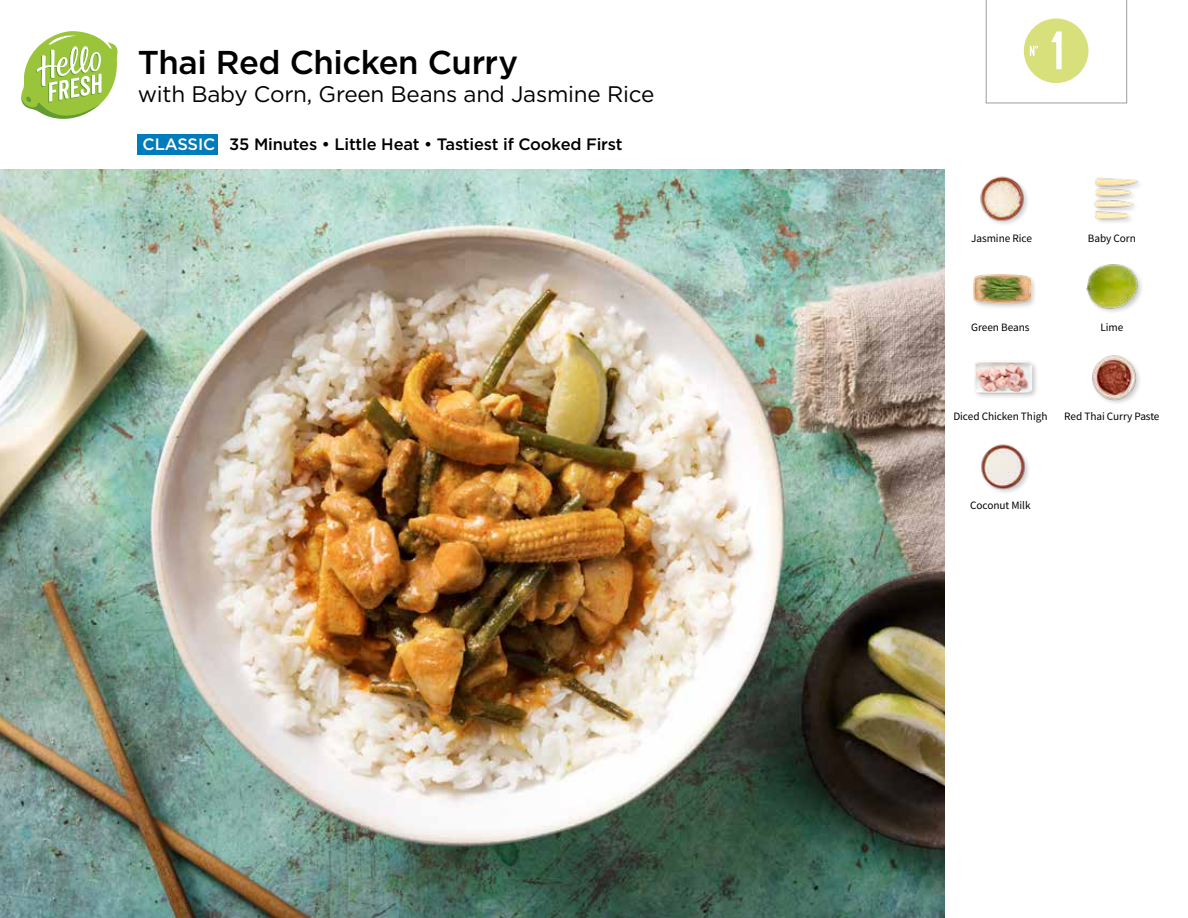
<style>
.page{position:relative;width:1188px;height:918px;background:#fff}
.page>*{position:absolute;margin:0;border:0;box-sizing:border-box;transform-origin:0 0}
.t1{font:54px "Kapra";color:#fff}
.t2{font:500 33px "Gotham";letter-spacing:-.015em;color:#000}
.t3{font:22.5px "Gotham";letter-spacing:-.01em;color:#000}
.t4{font:500 16.5px "Gotham";letter-spacing:-.01em;color:#000}
.t5{font:11.25px "Source Sans Pro";letter-spacing:-.005em;color:#000}
.s1{color:#fff}
</style>
<div class="page">
<svg style="left:21px;top:31px;width:97px;height:88px"></svg>
<img style="left:0;top:170px;width:945px;height:748px">
<div style="left:138px;top:134px;width:80px;height:20px;background:#007bbb"></div>
<img style="left:981px;top:444px;width:48px;height:49px">
<div style="left:973px;top:360px;width:66px;height:40px;background:#000;opacity:.2"></div>
<img style="left:975px;top:360px;width:57px;height:40px">
<img style="left:1092px;top:355px;width:48px;height:48px">
<img style="left:1086px;top:264px;width:55px;height:48px">
<div style="left:971px;top:272px;width:66px;height:38px;background:#000;opacity:.2"></div>
<img style="left:973px;top:272px;width:58px;height:38px">
<img style="left:980px;top:176px;width:48px;height:48px">
<img style="left:1094px;top:177px;width:45px;height:46px">
<svg style="left:986px;top:0;width:141px;height:104px"></svg>
<h2 class="t2" style="left:138px;top:41px;width:382px">Thai Red Chicken Curry</h2>
<h3 class="t3" style="left:138px;top:82px;width:518px">with Baby Corn, Green Beans and Jasmine Rice</h3>
<h3 class="t4" style="left:143px;top:133px;width:481px"><span class="s1">CLASSIC</span> 35 Minutes • Little Heat • Tastiest if Cooked First</h3>
<h1 class="t1" style="left:1051px;top:19px;width:15px">1</h1>
<p class="t5" style="left:971px;top:231px;width:62px">Jasmine Rice</p>
<p class="t5" style="left:1088px;top:231px;width:50px">Baby Corn</p>
<p class="t5" style="left:971px;top:320px;width:60px">Green Beans</p>
<p class="t5" style="left:1100px;top:320px;width:24px">Lime</p>
<p class="t5" style="left:953px;top:409px;width:96px">Diced Chicken Thigh</p>
<p class="t5" style="left:1064px;top:409px;width:97px">Red Thai Curry Paste</p>
<p class="t5" style="left:970px;top:498px;width:62px">Coconut Milk</p>
</div>
